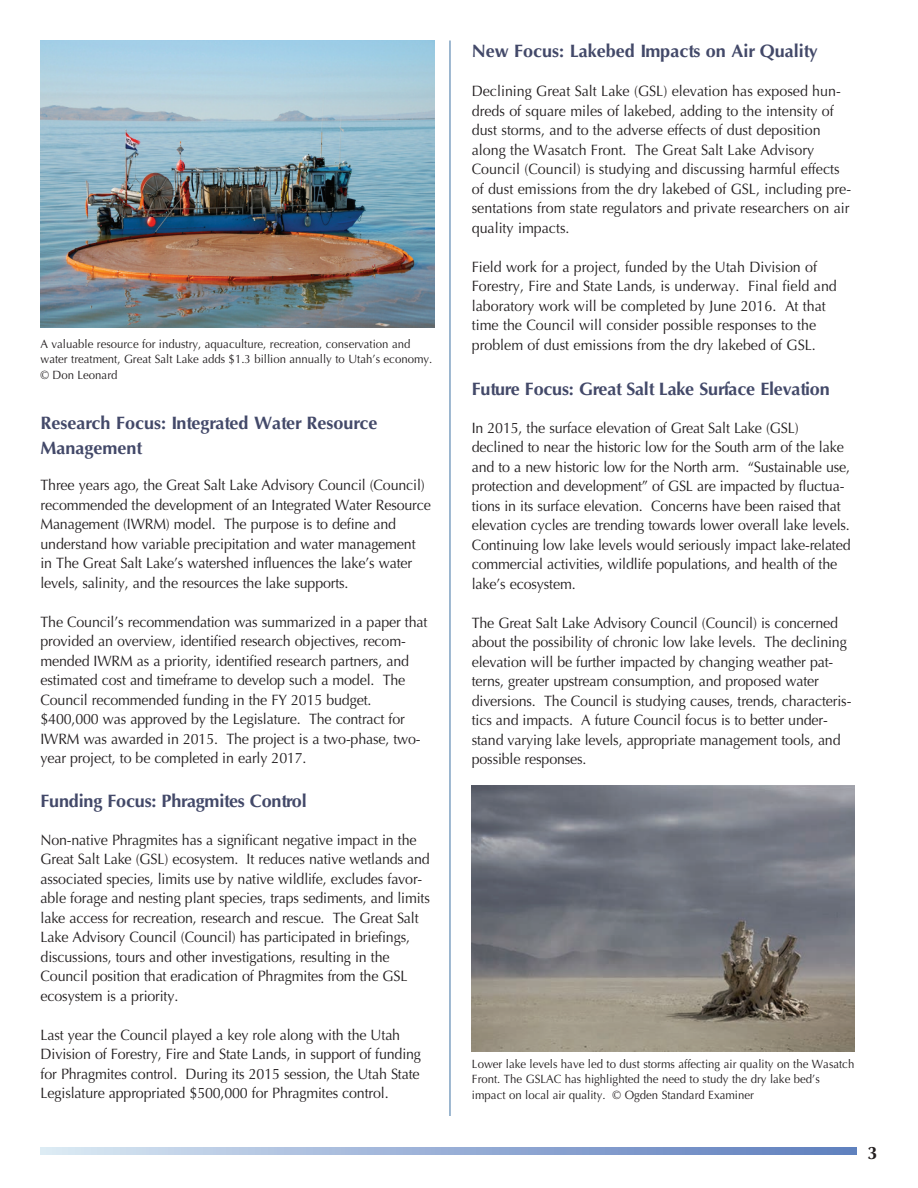
<style>
.page{position:relative;width:918px;height:1188px;background:#fff}
.page>*{position:absolute;margin:0;border:0;box-sizing:border-box;transform-origin:0 0}
.t1{font:700 18px/25.8px "Optima";letter-spacing:-.01em;color:#434969}
.t2{font:700 18px "Optima";color:#231f20}
.t3{font:15px/19.5px "Optima";letter-spacing:-.01em;color:#231f20;scale:.95 1}
.t4{font:12px/15.8px "Optima";color:#231f20;scale:.95 1}
</style>
<div class="page">
<img style="left:40px;top:40px;width:394px;height:287px">
<hr style="left:450px;top:40px;width:1px;height:1076px;background:#3e72a2">
<svg style="left:40px;top:1148px;width:817px;height:6px;background:#9ab1d7"></svg>
<img style="left:471px;top:786px;width:383px;height:265px">
<p class="t4" style="left:41px;top:336px;width:414px">A valuable resource for industry, aquaculture, recreation, conservation and water treatment, Great Salt Lake adds $1.3 billion annually to Utah’s economy. © Don Leonard</p>
<p class="t1" style="left:40px;top:410px;width:339px">Research Focus: Integrated Water Resource<br>Management</p>
<p class="t3" style="left:41px;top:476px;width:412px">Three years ago, the Great Salt Lake Advisory Council (Council) recommended the development of an Integrated Water Resource Management (IWRM) model. The purpose is to define and understand how variable precipitation and water management in The Great Salt Lake’s watershed influences the lake’s water levels, salinity, and the resources the lake supports.</p>
<p class="t3" style="left:41px;top:612px;width:409px">The Council’s recommendation was summarized in a paper that provided an overview, identified research objectives, recom&shy;mended IWRM as a priority, identified research partners, and estimated cost and timeframe to develop such a model. The Council recommended funding in the FY 2015 budget. $400,000 was approved by the Legislature. The contract for IWRM was awarded in 2015. The project is a two-phase, two&shy;year project, to be completed in early 2017.</p>
<p class="t1" style="left:40px;top:788px;width:268px">Funding Focus: Phragmites Control</p>
<p class="t3" style="left:41px;top:830px;width:411px">Non-native Phragmites has a significant negative impact in the Great Salt Lake (GSL) ecosystem. It reduces native wetlands and associated species, limits use by native wildlife, excludes favor&shy;able forage and nesting plant species, traps sediments, and limits lake access for recreation, research and rescue. The Great Salt Lake Advisory Council (Council) has participated in briefings, discussions, tours and other investigations, resulting in the Council position that eradication of Phragmites from the GSL ecosystem is a priority.</p>
<p class="t3" style="left:41px;top:1025px;width:402px">Last year the Council played a key role along with the Utah Division of Forestry, Fire and State Lands, in support of funding for Phragmites control. During its 2015 session, the Utah State Legislature appropriated $500,000 for Phragmites control.</p>
<p class="t1" style="left:472px;top:38px;width:348px">New Focus: Lakebed Impacts on Air Quality</p>
<p class="t3" style="left:472px;top:81px;width:401px">Declining Great Salt Lake (GSL) elevation has exposed hun&shy;dreds of square miles of lakebed, adding to the intensity of dust storms, and to the adverse effects of dust deposition along the Wasatch Front. The Great Salt Lake Advisory Council (Council) is studying and discussing harmful effects of dust emissions from the dry lakebed of GSL, including pre&shy;sentations from state regulators and private researchers on air quality impacts.</p>
<p class="t3" style="left:472px;top:257px;width:386px">Field work for a project, funded by the Utah Division of Forestry, Fire and State Lands, is underway. Final field and laboratory work will be completed by June 2016. At that time the Council will consider possible responses to the problem of dust emissions from the dry lakebed of GSL.</p>
<p class="t1" style="left:472px;top:376px;width:360px">Future Focus: Great Salt Lake Surface Elevation</p>
<p class="t3" style="left:472px;top:418px;width:400px">In 2015, the surface elevation of Great Salt Lake (GSL) declined to near the historic low for the South arm of the lake and to a new historic low for the North arm. “Sustainable use, protection and development” of GSL are impacted by fluctua&shy;tions in its surface elevation. Concerns have been raised that elevation cycles are trending towards lower overall lake levels.<br>Continuing low lake levels would seriously impact lake-related commercial activities, wildlife populations, and health of the lake’s ecosystem.</p>
<p class="t3" style="left:472px;top:613px;width:401px">The Great Salt Lake Advisory Council (Council) is concerned about the possibility of chronic low lake levels. The declining elevation will be further impacted by changing weather pat&shy;terns, greater upstream consumption, and proposed water diversions. The Council is studying causes, trends, characteris&shy;tics and impacts. A future Council focus is to better under&shy;stand varying lake levels, appropriate management tools, and possible responses.</p>
<p class="t4" style="left:472px;top:1056px;width:404px">Lower lake levels have led to dust storms affecting air quality on the Wasatch<br>Front. The GSLAC has highlighted the need to study the dry lake bed’s impact on local air quality. © Ogden Standard Examiner</p>
<p class="t2" style="left:867px;top:1143px;width:12px">3</p>
</div>
